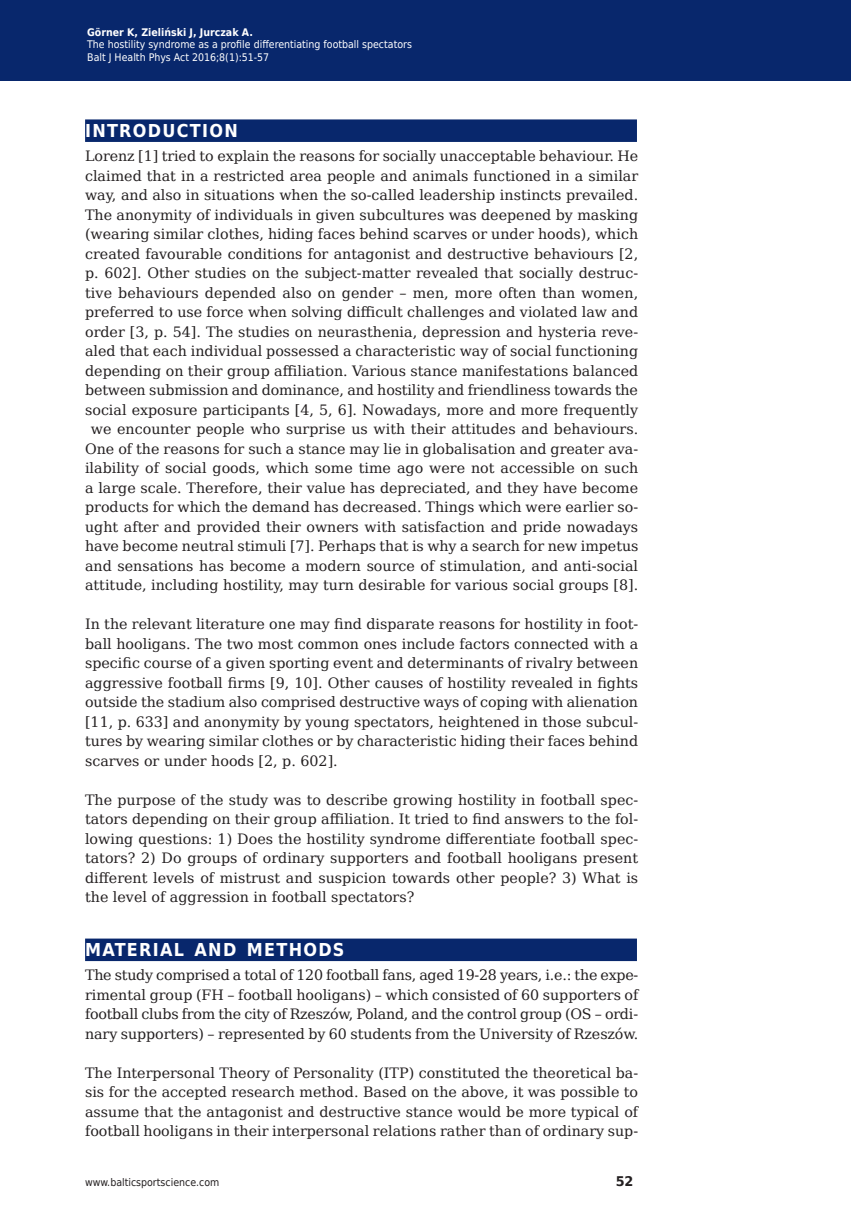
<style>
.page{position:relative;width:851px;height:1212px;background:#fff}
.page>*{position:absolute;margin:0;border:0;box-sizing:border-box;transform-origin:0 0}
.Subhead{font:700 17.85px "DejaVu Sans Condensed";letter-spacing:.07em;color:#fff}
.Body_Text{font:14.25px/19.5px "DejaVu Serif";color:#231f20;text-align:justify}
.t1{font:700 13.35px "DejaVu Sans";color:#231f20;scale:.96 1}
.t2{font:10.5px/12.6px "DejaVu Sans Condensed";color:#fff}
.t3{font:700 10.5px "DejaVu Sans Condensed";color:#fff}
.t4{font:10.5px "DejaVu Sans Condensed";color:#231f20}
</style>
<div class="page">
<div style="left:0;top:0;width:850px;height:80px;background:#08276c"></div>
<div style="left:85px;top:119px;width:552px;height:23px;background:#08276c"></div>
<div style="left:85px;top:938px;width:552px;height:23px;background:#08276c"></div>
<p class="t3" style="left:87px;top:23px;width:167px">Görner K, Zieliński J, Jurczak A.</p>
<p class="t2" style="left:87px;top:38px;width:326px">The hostility syndrome as a profile differentiating football spectators<br>Balt J Health Phys Act 2016;8(1):51-57</p>
<p class="Subhead" style="left:85px;top:116px;width:154px">INTRODUCTION</p>
<p class="Body_Text" style="left:85px;top:146px;width:554px;text-align:center">Lorenz [1] tried to explain the reasons for socially unacceptable behaviour. He claimed that in a restricted area people and animals functioned in a similar way, and also in situations when the so-called leadership instincts prevailed.<br>The anonymity of individuals in given subcultures was deepened by masking (wearing similar clothes, hiding faces behind scarves or under hoods), which created favourable conditions for antagonist and destructive behaviours [2, p. 602]. Other studies on the subject-matter revealed that socially destruc&shy;tive behaviours depended also on gender – men, more often than women, preferred to use force when solving difficult challenges and violated law and order [3, p. 54]. The studies on neurasthenia, depression and hysteria reve&shy;aled that each individual possessed a characteristic way of social functioning depending on their group affiliation. Various stance manifestations balanced between submission and dominance, and hostility and friendliness towards the social exposure participants [4, 5, 6]. Nowadays, more and more frequently we encounter people who surprise us with their attitudes and behaviours.<br>One of the reasons for such a stance may lie in globalisation and greater ava&shy;ilability of social goods, which some time ago were not accessible on such a large scale. Therefore, their value has depreciated, and they have become products for which the demand has decreased. Things which were earlier so&shy;ught after and provided their owners with satisfaction and pride nowadays have become neutral stimuli [7]. Perhaps that is why a search for new impetus and sensations has become a modern source of stimulation, and anti-social attitude, including hostility, may turn desirable for various social groups [8].</p>
<p class="Body_Text" style="left:85px;top:614px;width:554px">In the relevant literature one may find disparate reasons for hostility in foot&shy;ball hooligans. The two most common ones include factors connected with a specific course of a given sporting event and determinants of rivalry between aggressive football firms [9, 10]. Other causes of hostility revealed in fights outside the stadium also comprised destructive ways of coping with alienation [11, p. 633] and anonymity by young spectators, heightened in those subcul&shy;tures by wearing similar clothes or by characteristic hiding their faces behind scarves or under hoods [2, p. 602].</p>
<p class="Body_Text" style="left:85px;top:790px;width:554px">The purpose of the study was to describe growing hostility in football spec&shy;tators depending on their group affiliation. It tried to find answers to the fol&shy;lowing questions: 1) Does the hostility syndrome differentiate football spec&shy;tators? 2) Do groups of ordinary supporters and football hooligans present different levels of mistrust and suspicion towards other people? 3) What is the level of aggression in football spectators?</p>
<p class="Subhead" style="left:85px;top:935px;width:261px">MATERIAL AND METHODS</p>
<p class="Body_Text" style="left:85px;top:965px;width:554px">The study comprised a total of 120 football fans, aged 19-28 years, i.e.: the expe&shy;rimental group (FH – football hooligans) – which consisted of 60 supporters of football clubs from the city of Rzeszów, Poland, and the control group (OS – ordi&shy;nary supporters) – represented by 60 students from the University of Rzeszów.</p>
<p class="Body_Text" style="left:85px;top:1063px;width:554px">The Interpersonal Theory of Personality (ITP) constituted the theoretical ba&shy;sis for the accepted research method. Based on the above, it was possible to assume that the antagonist and destructive stance would be more typical of football hooligans in their interpersonal relations rather than of ordinary sup-</p>
<p class="t4" style="left:85px;top:1174px;width:136px">www.balticsportscience.com</p>
<p class="t1" style="left:615px;top:1170px;width:20px">52</p>
</div>
